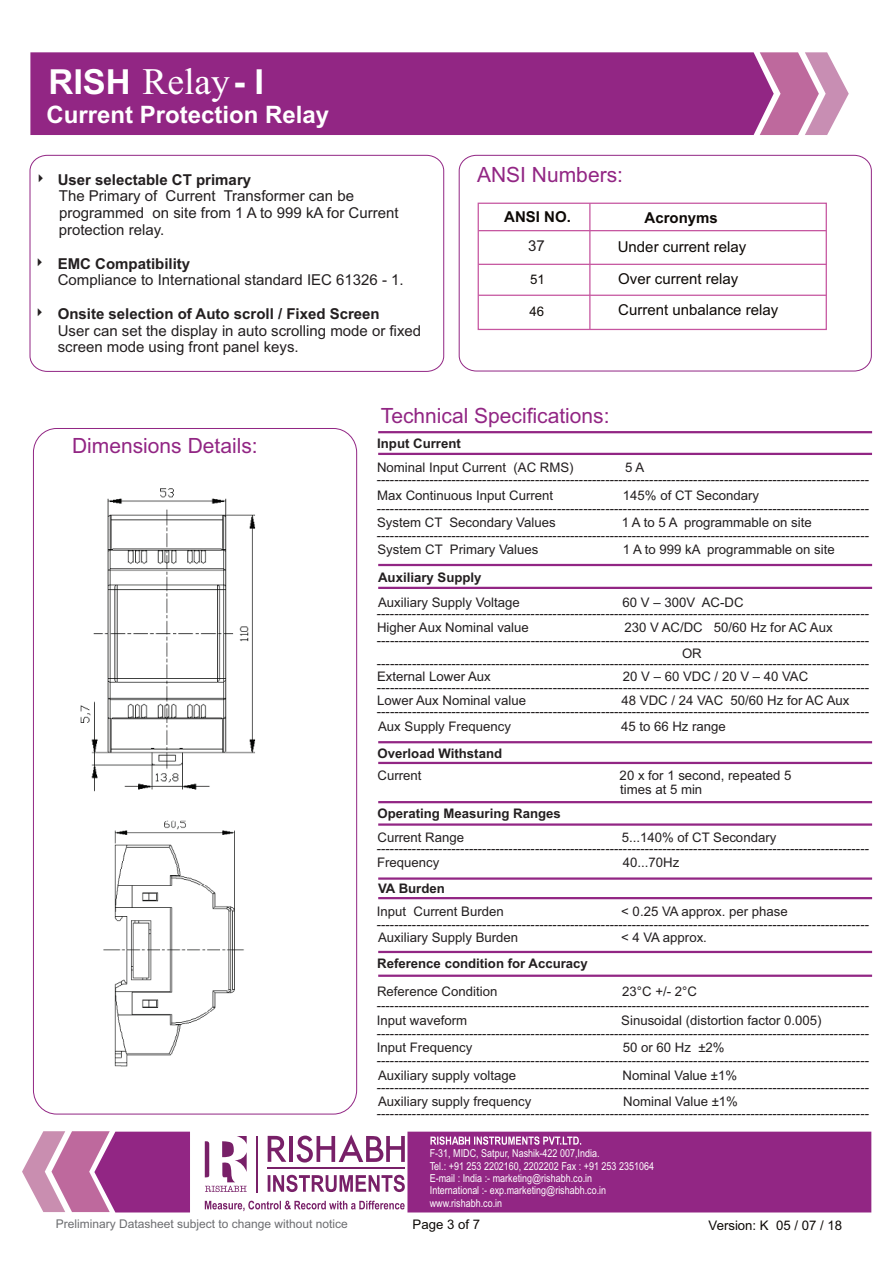
<style>
.page{position:relative;width:893px;height:1263px;background:#fff}
.page>*{position:absolute;margin:0;border:0;box-sizing:border-box;transform-origin:0 0}
.t1{font:700 34.5px "Arial";color:#fff}
.t2{font:700 24px "Arial";color:#fff}
.t3{font:21px "Arial";color:#922684}
.t4{font:15px/16.8px "Arial";color:#231f20}
.t5{font:15px/31.3px "Arial";color:#0d0906}
.t6{font:700 15px "Arial";color:#0d0906}
.t7{font:italic 13.2px "Arial";color:#231f20}
.t8{font:13.2px/12.8px "Arial";color:#231f20}
.t9{font:700 13.2px "Arial";color:#231f20}
.t10{font:13.2px "Arial";color:#0d0906}
.t11{font:12px "Arial";color:#6c6d70}
.t12{font:10.95px/12.5px "Arial Narrow";color:#fff}
.s1{font-family:"Mongolian Baiti";font-weight:400;font-size:37.5px}
.s2{font-weight:700}
</style>
<div class="page">
<hr style="left:378px;top:453px;width:494px;height:2px;background:#922684">
<hr style="left:378px;top:431px;width:494px;height:2px;background:#922684">
<hr style="left:378px;top:564px;width:494px;height:2px;background:#922684">
<hr style="left:378px;top:587px;width:494px;height:2px;background:#922684">
<hr style="left:378px;top:741px;width:494px;height:2px;background:#922684">
<hr style="left:378px;top:762px;width:494px;height:2px;background:#922684">
<hr style="left:378px;top:801px;width:494px;height:2px;background:#922684">
<hr style="left:378px;top:823px;width:494px;height:3px;background:#922684">
<hr style="left:378px;top:951px;width:494px;height:2px;background:#922684">
<hr style="left:378px;top:974px;width:494px;height:3px;background:#922684">
<img style="left:80px;top:488px;width:176px;height:304px">
<img style="left:103px;top:820px;width:141px;height:247px">
<svg style="left:29px;top:155px;width:415px;height:217px"></svg>
<svg style="left:458px;top:155px;width:414px;height:217px"></svg>
<svg style="left:22px;top:1131px;width:88px;height:81px"></svg>
<svg style="left:94px;top:1132px;width:777px;height:80px;fill:#922684"></svg>
<svg style="left:430px;top:1136px;width:151px;height:9px"></svg>
<hr style="left:378px;top:877px;width:494px;height:3px;background:#922684">
<hr style="left:378px;top:897px;width:494px;height:2px;background:#922684">
<svg style="left:774px;top:52px;width:75px;height:83px"></svg>
<div style="left:30px;top:52px;width:744px;height:83px;background:#922684"></div>
<h1 class="t1" style="left:48px;top:68px;width:217px">RISH <span class="s1">Relay</span>- I</h1>
<h2 class="t2" style="left:46px;top:105px;width:284px">Current Protection Relay</h2>
<p class="t4" style="left:59px;top:172px;width:341px;text-indent:-24px">✔ <span class="s2">User selectable CT primary<br></span>The Primary of Current Transformer can be programmed on site from 1 A to 999 kA for Current protection relay.</p>
<p class="t4" style="left:58px;top:256px;width:348px;text-indent:-25px">✔ <span class="s2">EMC Compatibility<br></span>Compliance to International standard IEC 61326 - 1.</p>
<p class="t4" style="left:58px;top:306px;width:365px;text-indent:-25px">✔ <span class="s2">Onsite selection of Auto scroll / Fixed Screen<br></span>User can set the display in auto scrolling mode or fixed screen mode using front panel keys.</p>
<h3 class="t3" style="left:477px;top:167px;width:147px">ANSI Numbers:</h3>
<p class="t6" style="left:504px;top:211px;width:68px">ANSI NO.</p>
<p class="t6" style="left:645px;top:212px;width:75px">Acronyms</p>
<p class="t4" style="left:528px;top:239px;width:18px">37</p>
<p class="t5" style="left:618px;top:233px;width:130px">Under current relay</p>
<p class="t10" style="left:530px;top:274px;width:16px">51</p>
<p class="t10" style="left:529px;top:307px;width:16px">46</p>
<p class="t5" style="left:618px;top:264px;width:162px">Over current relay<br>Current unbalance relay</p>
<h3 class="t3" style="left:72px;top:438px;width:187px">Dimensions Details:</h3>
<h3 class="t3" style="left:381px;top:407px;width:230px">Technical Specifications:</h3>
<p class="t9" style="left:377px;top:438px;width:85px">Input Current</p>
<p class="t8" style="left:377px;top:463px;width:198px">Nominal Input Current (AC RMS)</p>
<p class="t8" style="left:625px;top:463px;width:21px">5 A</p>
<p class="t7" style="left:376px;top:475px;width:494px">----------------------------------------------------------------------------------------------------------------</p>
<p class="t8" style="left:377px;top:517px;width:180px">System CT Secondary Values</p>
<p class="t8" style="left:622px;top:517px;width:192px">1 A to 5 A programmable on site</p>
<p class="t7" style="left:376px;top:530px;width:494px">----------------------------------------------------------------------------------------------------------------</p>
<p class="t8" style="left:377px;top:544px;width:162px">System CT Primary Values</p>
<p class="t8" style="left:623px;top:544px;width:214px">1 A to 999 kA programmable on site</p>
<p class="t9" style="left:378px;top:572px;width:105px">Auxiliary Supply</p>
<p class="t8" style="left:378px;top:597px;width:143px">Auxiliary Supply Voltage</p>
<p class="t8" style="left:622px;top:597px;width:123px">60 V – 300V AC-DC</p>
<p class="t7" style="left:376px;top:608px;width:494px">----------------------------------------------------------------------------------------------------------------</p>
<p class="t8" style="left:377px;top:490px;width:178px">Max Continuous Input Current</p>
<p class="t8" style="left:623px;top:490px;width:138px">145% of CT Secondary</p>
<p class="t7" style="left:376px;top:503px;width:494px">----------------------------------------------------------------------------------------------------------------</p>
<p class="t8" style="left:377px;top:622px;width:153px">Higher Aux Nominal value</p>
<p class="t8" style="left:624px;top:622px;width:210px">230 V AC/DC 50/60 Hz for AC Aux</p>
<p class="t8" style="left:377px;top:658px;width:494px">----------------------------------------------------------------------------------------------------------------<br>External Lower Aux</p>
<p class="t8" style="left:682px;top:635px;width:189px;text-indent:-305px">----------------------------------------------------------------------------------------------------------------<br>OR</p>
<p class="t8" style="left:377px;top:672px;width:494px;line-height:11.1px;text-indent:246px">20 V – 60 VDC / 20 V – 40 VAC ----------------------------------------------------------------------------------------------------------------</p>
<p class="t8" style="left:377px;top:695px;width:150px">Lower Aux Nominal value</p>
<p class="t8" style="left:377px;top:696px;width:494px;line-height:10.6px;text-indent:245px">48 VDC / 24 VAC 50/60 Hz for AC Aux ----------------------------------------------------------------------------------------------------------------</p>
<p class="t8" style="left:378px;top:721px;width:134px">Aux Supply Frequency</p>
<p class="t8" style="left:621px;top:721px;width:106px">45 to 66 Hz range</p>
<p class="t9" style="left:378px;top:749px;width:126px">Overload Withstand</p>
<p class="t8" style="left:377px;top:770px;width:46px">Current</p>
<p class="t8" style="left:620px;top:770px;width:173px;line-height:13.6px">20 x for 1 second, repeated 5 times at 5 min</p>
<p class="t9" style="left:378px;top:808px;width:185px">Operating Measuring Ranges</p>
<p class="t8" style="left:377px;top:832px;width:88px">Current Range</p>
<p class="t8" style="left:622px;top:832px;width:156px">5...140% of CT Secondary</p>
<p class="t7" style="left:376px;top:843px;width:494px">----------------------------------------------------------------------------------------------------------------</p>
<p class="t8" style="left:377px;top:857px;width:64px">Frequency</p>
<p class="t8" style="left:623px;top:857px;width:58px">40...70Hz</p>
<p class="t9" style="left:378px;top:883px;width:68px">VA Burden</p>
<p class="t8" style="left:377px;top:906px;width:128px">Input Current Burden</p>
<p class="t8" style="left:621px;top:906px;width:168px">&lt; 0.25 VA approx. per phase</p>
<p class="t8" style="left:378px;top:933px;width:142px">Auxiliary Supply Burden</p>
<p class="t8" style="left:621px;top:933px;width:87px">&lt; 4 VA approx.</p>
<p class="t7" style="left:376px;top:919px;width:494px">----------------------------------------------------------------------------------------------------------------</p>
<p class="t9" style="left:377px;top:959px;width:212px">Reference condition for Accuracy</p>
<p class="t8" style="left:377px;top:986px;width:122px">Reference Condition</p>
<p class="t8" style="left:622px;top:986px;width:76px">23°C +/- 2°C</p>
<p class="t7" style="left:376px;top:1001px;width:494px">----------------------------------------------------------------------------------------------------------------</p>
<p class="t8" style="left:377px;top:1015px;width:92px">Input waveform</p>
<p class="t8" style="left:621px;top:1015px;width:202px">Sinusoidal (distortion factor 0.005)</p>
<p class="t7" style="left:376px;top:1028px;width:494px">----------------------------------------------------------------------------------------------------------------</p>
<p class="t8" style="left:377px;top:1042px;width:97px">Input Frequency</p>
<p class="t8" style="left:623px;top:1042px;width:103px">50 or 60 Hz ±2%</p>
<p class="t7" style="left:376px;top:1055px;width:494px">----------------------------------------------------------------------------------------------------------------</p>
<p class="t8" style="left:378px;top:1070px;width:139px">Auxiliary supply voltage</p>
<p class="t8" style="left:622px;top:1070px;width:116px">Nominal Value ±1%</p>
<p class="t7" style="left:376px;top:1082px;width:494px">----------------------------------------------------------------------------------------------------------------</p>
<p class="t8" style="left:378px;top:1097px;width:155px">Auxiliary supply frequency</p>
<p class="t8" style="left:623px;top:1097px;width:116px">Nominal Value ±1%</p>
<p class="t7" style="left:376px;top:1109px;width:494px">----------------------------------------------------------------------------------------------------------------</p>
<p class="t12" style="left:430px;top:1148px;width:226px">F-31, MIDC, Satpur, Nashik-422 007,India.<br>Tel.: +91 253 2202160, 2202202 Fax : +91 253 2351064<br>E-mail : India :- marketing@rishabh.co.in<br>International :- exp.marketing@rishabh.co.in www.rishabh.co.in</p>
<p class="t11" style="left:56px;top:1219px;width:294px">Preliminary Datasheet subject to change without notice</p>
<p class="t10" style="left:412px;top:1219px;width:69px">Page 3 of 7</p>
<p class="t10" style="left:709px;top:1220px;width:135px">Version: K 05 / 07 / 18</p>
</div>
